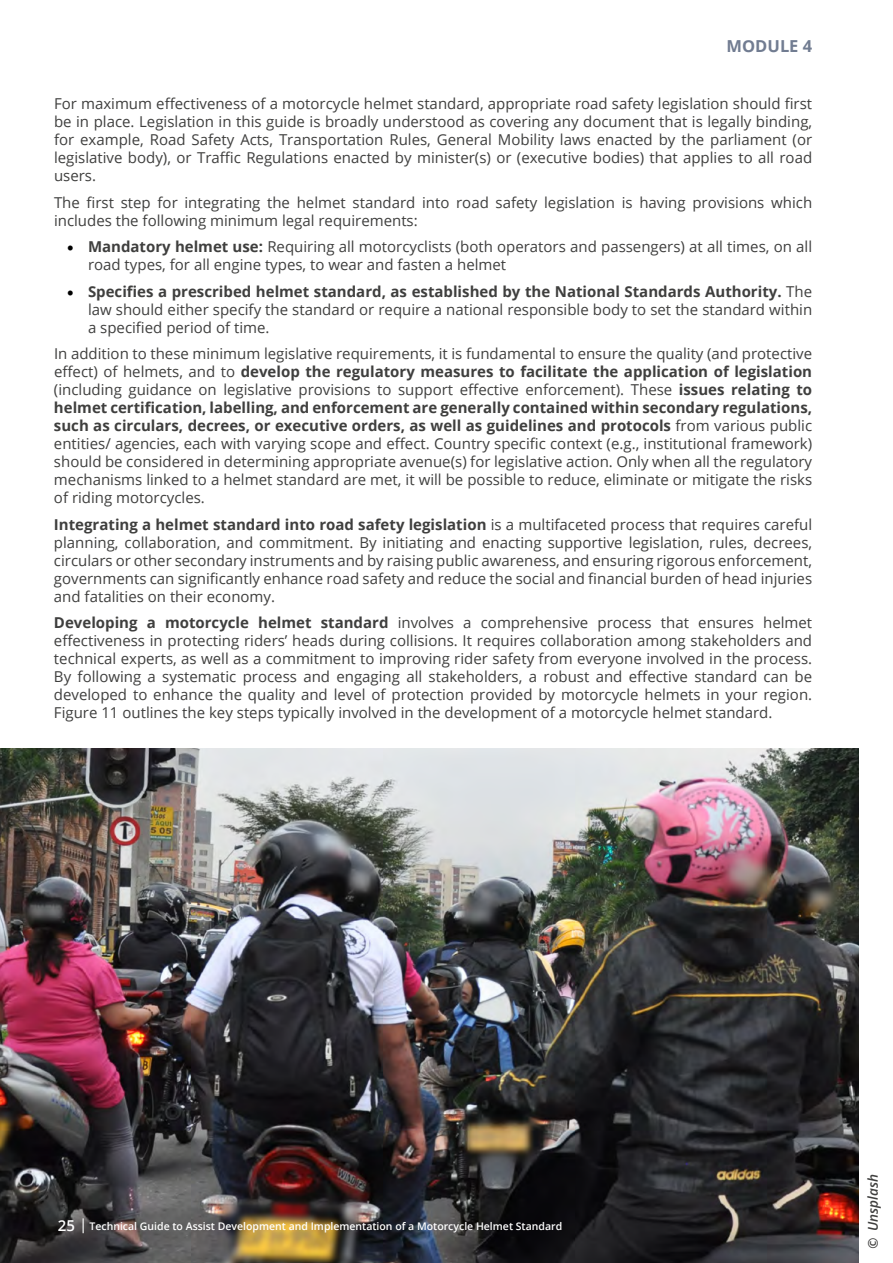
<style>
.page{position:relative;width:893px;height:1263px;background:#fff}
.page>*{position:absolute;margin:0;border:0;box-sizing:border-box;transform-origin:0 0}
.t1{font:700 16.5px "Open Sans";color:#717c91}
.t2{font:15px/18px "Open Sans";color:#3f3f3e;text-align:justify}
.t3{font:italic 600 13.5px "Open Sans";color:#3f3f3e}
.t4{font:600 10.5px "Open Sans";color:#fff}
.s1{font-family:"Minion Pro";font-weight:700;font-size:18px;color:#000}
.s2{font-weight:700}
.s3{font-size:15px}
</style>
<div class="page">
<img style="left:1px;top:748px;width:858px;height:515px">
<svg style="left:83px;top:1218px;width:1px;height:15px"></svg>
<p class="t1" style="left:727px;top:34px;width:87px">MODULE 4</p>
<p class="t2" style="left:54px;top:94px;width:760px">For maximum effectiveness of a motorcycle helmet standard, appropriate road safety legislation should first be in place. Legislation in this guide is broadly understood as covering any document that is legally binding, for example, Road Safety Acts, Transportation Rules, General Mobility laws enacted by the parliament (or legislative body), or Traffic Regulations enacted by minister(s) or (executive bodies) that applies to all road users.</p>
<p class="t2" style="left:54px;top:193px;width:760px">The first step for integrating the helmet standard into road safety legislation is having provisions which includes the following minimum legal requirements:</p>
<p class="t2" style="left:88px;top:237px;width:726px;text-indent:-21px"><span class="s1">•</span> <span class="s2">Mandatory helmet use:</span> Requiring all motorcyclists (both operators and passengers) at all times, on all road types, for all engine types, to wear and fasten a helmet</p>
<p class="t2" style="left:88px;top:282px;width:726px;text-indent:-21px"><span class="s1">•</span> <span class="s2">Specifies a prescribed helmet standard, as established by the National Standards Authority.</span> The law should either specify the standard or require a national responsible body to set the standard within a specified period of time.</p>
<p class="t2" style="left:54px;top:344px;width:760px">In addition to these minimum legislative requirements, it is fundamental to ensure the quality (and protective effect) of helmets, and to <span class="s2">develop the regulatory measures to facilitate the application of legislation </span>(including guidance on legislative provisions to support effective enforcement). These <span class="s2">issues relating to helmet certification, labelling, and enforcement are generally contained within secondary regulations, such as circulars, decrees, or executive orders, as well as guidelines and protocols</span> from various public entities/ agencies, each with varying scope and effect. Country specific context (e.g., institutional framework) should be considered in determining appropriate avenue(s) for legislative action. Only when all the regulatory mechanisms linked to a helmet standard are met, it will be possible to reduce, eliminate or mitigate the risks of riding motorcycles.</p>
<p class="t2" style="left:54px;top:515px;width:760px"><span class="s2">Integrating a helmet standard into road safety legislation</span> is a multifaceted process that requires careful planning, collaboration, and commitment. By initiating and enacting supportive legislation, rules, decrees, circulars or other secondary instruments and by raising public awareness, and ensuring rigorous enforcement, governments can significantly enhance road safety and reduce the social and financial burden of head injuries and fatalities on their economy.</p>
<p class="t2" style="left:54px;top:613px;width:760px"><span class="s2">Developing a motorcycle helmet standard</span> involves a comprehensive process that ensures helmet effectiveness in protecting riders’ heads during collisions. It requires collaboration among stakeholders and technical experts, as well as a commitment to improving rider safety from everyone involved in the process.<br>By following a systematic process and engaging all stakeholders, a robust and effective standard can be developed to enhance the quality and level of protection provided by motorcycle helmets in your region.<br>Figure 11 outlines the key steps typically involved in the development of a motorcycle helmet standard.</p>
<p class="t4" style="left:58px;top:1219px;width:506px"><span class="s3">25</span> Technical Guide to Assist Development and Implementation of a Motorcycle Helmet Standard</p>
<p class="t3" style="left:864px;top:1249px;width:76px;rotate:-90deg">© Unsplash</p>
</div>
